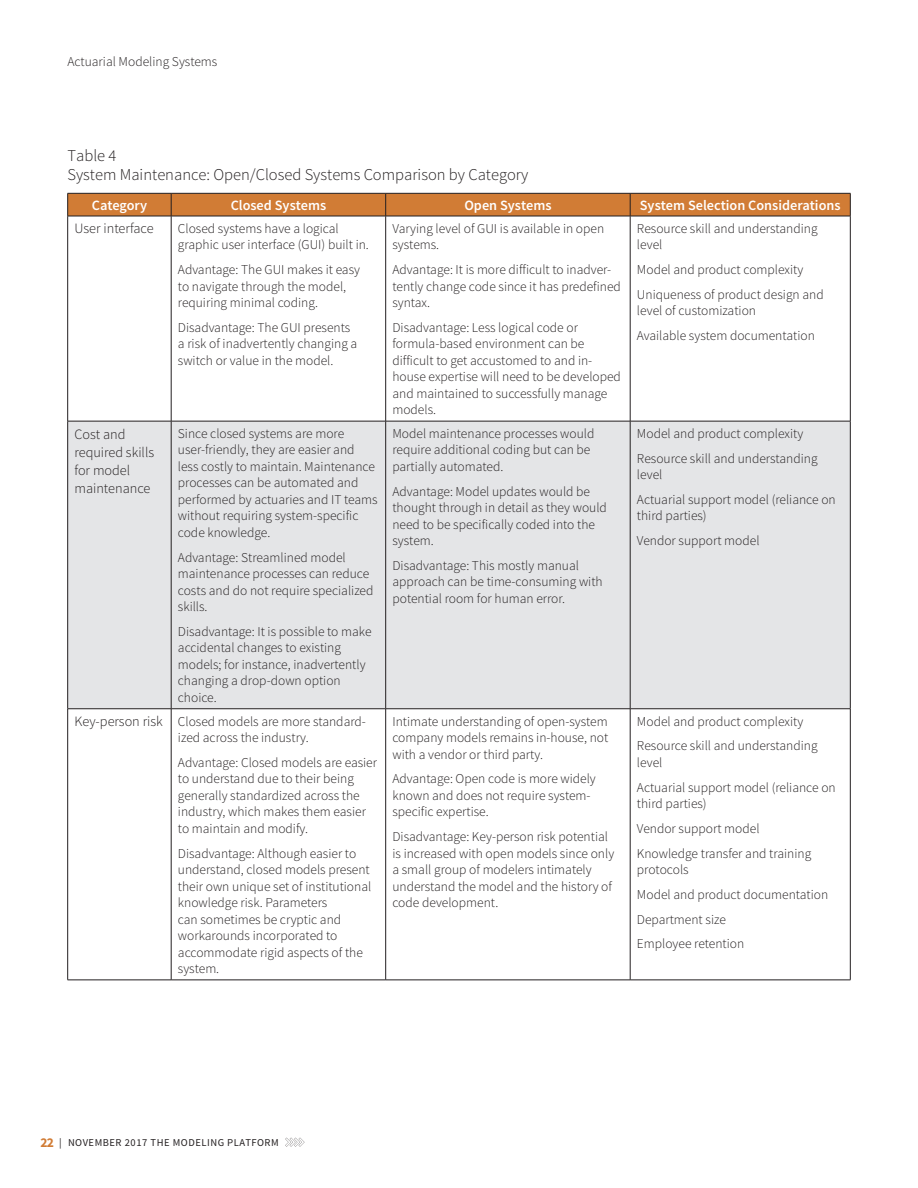
<style>
.page{position:relative;width:918px;height:1188px;background:#fff}
.page>*{position:absolute;margin:0;border:0;box-sizing:border-box;transform-origin:0 0}
.t1{font:300 16.5px/19.5px "Source Sans Pro";color:#231f20}
.t2{font:600 14.25px "Source Sans Pro";color:#fff}
.t3{font:300 14.25px/18px "Source Sans Pro";color:#231f20}
.t4{font:300 13.5px/16.5px "Source Sans Pro";color:#231f20}
.t5{font:10.5px "Source Sans Pro";letter-spacing:.05em;color:#231f20}
.s1{font-size:14.25px}
.s2{font-weight:700;font-size:13.5px;color:#d17c35}
</style>
<div class="page">
<svg style="left:285px;top:1138px;width:20px;height:9px"></svg>
<div style="left:68px;top:422px;width:782px;height:286px;background:#e4e5e7"></div>
<svg style="left:68px;top:709px;width:782px;height:271px"></svg>
<svg style="left:67px;top:193px;width:784px;height:23px;background:#c57634"></svg>
<hr style="left:68px;top:216px;width:103px;height:1px;background:#231f20">
<hr style="left:67px;top:216px;width:1px;height:205px;background:#231f20">
<hr style="left:171px;top:216px;width:215px;height:1px;background:#231f20">
<hr style="left:171px;top:216px;width:1px;height:205px;background:#231f20">
<hr style="left:386px;top:216px;width:244px;height:1px;background:#231f20">
<hr style="left:385px;top:216px;width:1px;height:205px;background:#231f20">
<hr style="left:630px;top:216px;width:220px;height:1px;background:#231f20">
<hr style="left:630px;top:216px;width:1px;height:205px;background:#231f20">
<hr style="left:850px;top:216px;width:1px;height:205px;background:#231f20">
<hr style="left:68px;top:421px;width:103px;height:1px;background:#231f20">
<hr style="left:67px;top:421px;width:1px;height:288px;background:#231f20">
<hr style="left:171px;top:421px;width:215px;height:1px;background:#231f20">
<hr style="left:171px;top:421px;width:1px;height:288px;background:#231f20">
<hr style="left:386px;top:421px;width:244px;height:1px;background:#231f20">
<hr style="left:385px;top:421px;width:1px;height:288px;background:#231f20">
<hr style="left:630px;top:421px;width:220px;height:1px;background:#231f20">
<hr style="left:630px;top:421px;width:1px;height:288px;background:#231f20">
<hr style="left:850px;top:421px;width:1px;height:288px;background:#231f20">
<hr style="left:68px;top:708px;width:103px;height:1px;background:#231f20">
<hr style="left:67px;top:709px;width:1px;height:271px;background:#231f20">
<hr style="left:171px;top:708px;width:215px;height:1px;background:#231f20">
<hr style="left:171px;top:709px;width:1px;height:271px;background:#231f20">
<hr style="left:386px;top:708px;width:244px;height:1px;background:#231f20">
<hr style="left:385px;top:709px;width:1px;height:271px;background:#231f20">
<hr style="left:630px;top:708px;width:220px;height:1px;background:#231f20">
<hr style="left:630px;top:709px;width:1px;height:271px;background:#231f20">
<hr style="left:850px;top:709px;width:1px;height:271px;background:#231f20">
<hr style="left:68px;top:980px;width:103px;height:1px;background:#231f20">
<hr style="left:171px;top:980px;width:215px;height:1px;background:#231f20">
<hr style="left:386px;top:980px;width:244px;height:1px;background:#231f20">
<hr style="left:630px;top:980px;width:220px;height:1px;background:#231f20">
<p class="t4" style="left:68px;top:54px;width:151px">Actuarial Modeling Systems</p>
<p class="t1" style="left:68px;top:146px;width:462px">Table 4<br>System Maintenance: Open/Closed Systems Comparison by Category</p>
<p class="t2" style="left:92px;top:196px;width:57px">Category</p>
<p class="t2" style="left:231px;top:196px;width:97px">Closed Systems</p>
<p class="t2" style="left:464px;top:196px;width:89px">Open Systems</p>
<p class="t2" style="left:640px;top:196px;width:202px">System Selection Considerations</p>
<p class="t3" style="left:74px;top:220px;width:81px">User interface</p>
<p class="t4" style="left:178px;top:220px;width:192px">Closed systems have a logical graphic user interface (GUI) built in.</p>
<p class="t4" style="left:178px;top:261px;width:184px">Advantage: The GUI makes it easy to navigate through the model, requiring minimal coding.</p>
<p class="t4" style="left:178px;top:319px;width:181px">Disadvantage: The GUI presents a risk of inadvertently changing a switch or value in the model.</p>
<p class="t4" style="left:392px;top:220px;width:213px">Varying level of GUI is available in open systems.</p>
<p class="t4" style="left:392px;top:261px;width:230px">Advantage: It is more difficult to inadver&shy;tently change code since it has predefined syntax.</p>
<p class="t4" style="left:392px;top:319px;width:230px">Disadvantage: Less logical code or formula-based environment can be difficult to get accustomed to and in&shy;house expertise will need to be developed and maintained to successfully manage models.</p>
<p class="t4" style="left:637px;top:220px;width:182px">Resource skill and understanding level</p>
<p class="t4" style="left:637px;top:257px;width:188px;line-height:24.8px">Model and product complexity<br>Uniqueness of product design and</p>
<p class="t4" style="left:637px;top:299px;width:179px;line-height:24.8px">level of customization<br>Available system documentation</p>
<p class="t3" style="left:74px;top:425px;width:81px">Cost and required skills for model maintenance</p>
<p class="t4" style="left:178px;top:425px;width:201px">Since closed systems are more user-friendly, they are easier and less costly to maintain. Maintenance processes can be automated and performed by actuaries and IT teams without requiring system-specific code knowledge.</p>
<p class="t4" style="left:178px;top:549px;width:197px">Advantage: Streamlined model maintenance processes can reduce costs and do not require specialized skills.</p>
<p class="t4" style="left:178px;top:623px;width:195px">Disadvantage: It is possible to make accidental changes to existing models; for instance, inadvertently changing a drop-down option choice.</p>
<p class="t4" style="left:178px;top:713px;width:189px;text-indent:-104px"><span class="s1">Key-person risk</span> Closed models are more standard&shy;ized across the industry.</p>
<p class="t4" style="left:178px;top:754px;width:201px">Advantage: Closed models are easier to understand due to their being generally standardized across the industry, which makes them easier to maintain and modify.</p>
<p class="t4" style="left:178px;top:845px;width:195px">Disadvantage: Although easier to understand, closed models present their own unique set of institutional knowledge risk. Parameters<br>can sometimes be cryptic and workarounds incorporated to accommodate rigid aspects of the system.</p>
<p class="t4" style="left:392px;top:425px;width:204px">Model maintenance processes would require additional coding but can be partially automated.</p>
<p class="t4" style="left:392px;top:483px;width:216px">Advantage: Model updates would be thought through in detail as they would need to be specifically coded into the system.</p>
<p class="t4" style="left:392px;top:557px;width:212px">Disadvantage: This mostly manual approach can be time-consuming with potential room for human error.</p>
<p class="t4" style="left:392px;top:713px;width:217px;text-align:justify">Intimate understanding of open-system company models remains in-house, not with a vendor or third party.</p>
<p class="t4" style="left:392px;top:771px;width:205px">Advantage: Open code is more widely known and does not require system&shy;specific expertise.</p>
<p class="t4" style="left:392px;top:828px;width:223px">Disadvantage: Key-person risk potential is increased with open models since only a small group of modelers intimately understand the model and the history of code development.</p>
<p class="t4" style="left:637px;top:421px;width:182px;line-height:24.8px">Model and product complexity<br>Resource skill and understanding</p>
<p class="t4" style="left:637px;top:462px;width:200px;line-height:24.8px">level<br>Actuarial support model (reliance on</p>
<p class="t4" style="left:637px;top:504px;width:124px;line-height:24.8px">third parties)<br>Vendor support model</p>
<p class="t4" style="left:637px;top:709px;width:182px;line-height:24.8px">Model and product complexity<br>Resource skill and understanding</p>
<p class="t4" style="left:637px;top:750px;width:200px;line-height:24.8px">level<br>Actuarial support model (reliance on</p>
<p class="t4" style="left:637px;top:791px;width:176px;line-height:24.8px">third parties)<br>Vendor support model<br>Knowledge transfer and training</p>
<p class="t4" style="left:637px;top:857px;width:193px;line-height:24.8px">protocols<br>Model and product documentation<br>Department size<br>Employee retention</p>
<p class="t5" style="left:40px;top:1136px;width:240px"><span class="s2">22</span> | NOVEMBER 2017 THE MODELING PLATFORM</p>
</div>
